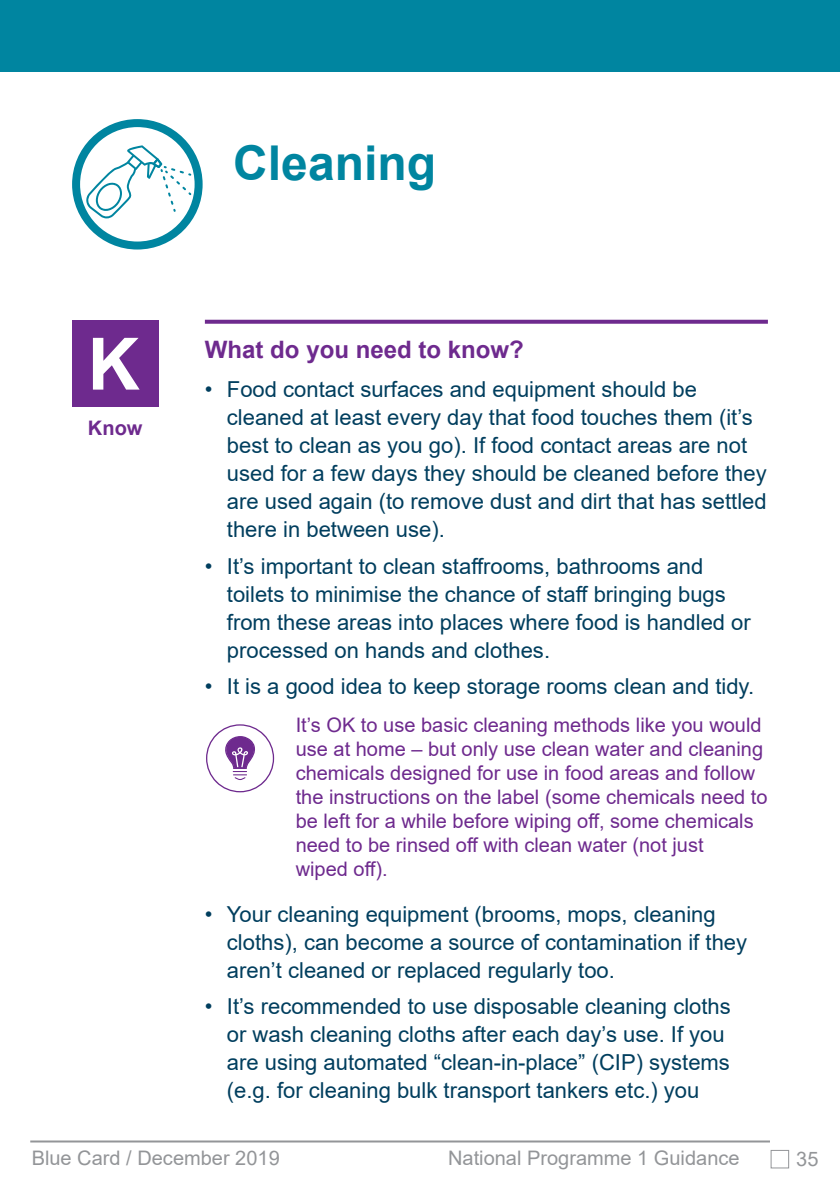
<style>
.page{position:relative;width:840px;height:1191px;background:#fff}
.page>*{position:absolute;margin:0;border:0;box-sizing:border-box;transform-origin:0 0}
.t1{font:700 48px "Arial";color:#0085a0}
.KDS_rule{font:700 24px "Arial";color:#6e2a8e}
.t2{font:22px/28px "Arial";color:#003e5e}
.purple_lightbulb{font:20px/24px "Arial";color:#6e2a8e}
.t3{font:20px "Arial";color:#939598}
.KDS_rule-2{font:700 20px "Arial";color:#6e2a8e}
</style>
<div class="page">
<hr style="left:30px;top:1140px;width:739px;height:2px;background:#939598">
<div style="left:0;top:0;width:839px;height:72px;background:#0085a0"></div>
<div style="left:72px;top:320px;width:86px;height:87px;background:#6e2a8e"></div>
<svg style="left:93px;top:338px;width:46px;height:51px"></svg>
<svg style="left:72px;top:119px;width:130px;height:130px"></svg>
<svg style="left:205px;top:320px;width:562px;height:4px;background:#773795"></svg>
<svg style="left:206px;top:724px;width:68px;height:68px"></svg>
<div style="left:770px;top:1150px;width:18px;height:18px;border:1px solid #939598"></div>
<p class="KDS_rule-2" style="left:88px;top:414px;width:56px">Know</p>
<p class="t1" style="left:233px;top:129px;width:204px">Cleaning</p>
<p class="KDS_rule" style="left:205px;top:332px;width:320px">What do you need to know?</p>
<p class="t2" style="left:227px;top:375px;width:541px;text-indent:-22px">• Food contact surfaces and equipment should be cleaned at least every day that food touches them (it’s best to clean as you go). If food contact areas are not used for a few days they should be cleaned before they are used again (to remove dust and dirt that has settled there in between use).</p>
<p class="t2" style="left:227px;top:552px;width:525px;text-indent:-22px">• It’s important to clean staffrooms, bathrooms and toilets to minimise the chance of staff bringing bugs from these areas into places where food is handled or processed on hands and clothes.</p>
<p class="t2" style="left:205px;top:672px;width:550px">• It is a good idea to keep storage rooms clean and tidy.</p>
<p class="purple_lightbulb" style="left:295px;top:713px;width:473px">It’s OK to use basic cleaning methods like you would use at home – but only use clean water and cleaning chemicals designed for use in food areas and follow the instructions on the label (some chemicals need to be left for a while before wiping off, some chemicals need to be rinsed off with clean water (not just<br>wiped off).</p>
<p class="t2" style="left:227px;top:899px;width:521px;text-indent:-22px">• Your cleaning equipment (brooms, mops, cleaning cloths), can become a source of contamination if they aren’t cleaned or replaced regularly too.</p>
<p class="t2" style="left:227px;top:992px;width:505px;text-indent:-22px">• It’s recommended to use disposable cleaning cloths or wash cleaning cloths after each day’s use. If you are using automated “clean-in-place” (CIP) systems (e.g. for cleaning bulk transport tankers etc.) you</p>
<p class="t3" style="left:32px;top:1144px;width:249px">Blue Card / December 2019</p>
<p class="t3" style="left:448px;top:1144px;width:293px">National Programme 1 Guidance</p>
<p class="t3" style="left:795px;top:1145px;width:24px">35</p>
</div>
